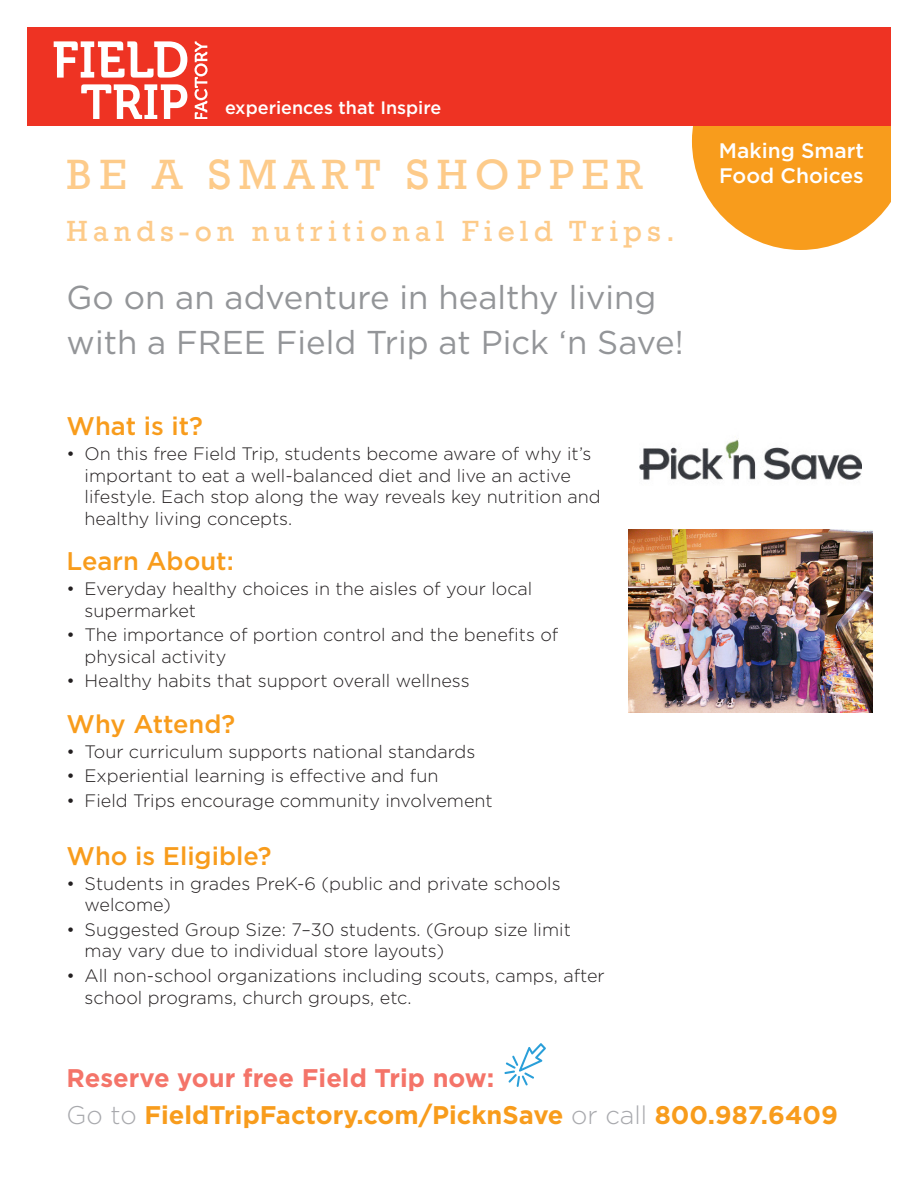
<style>
.page{position:relative;width:918px;height:1188px;background:#fff}
.page>*{position:absolute;margin:0;border:0;box-sizing:border-box;transform-origin:0 0}
._10pt_light_body{font:43.5px "Rockwell";letter-spacing:.17em;color:#fdcb8a}
._10pt_light_body-2{font:33px/45px "Gotham";color:#939598}
._10pt_light_body-3{font:30px "Rockwell";letter-spacing:.17em;color:#fdcb8a}
._10pt_light_body-4{font:700 25.5px/37.5px "Gotham";color:#f89c1c}
._10pt_light_body-5{font:500 25.5px "Gotham";color:#f89c1c}
.auto_bullets{font:500 25.5px "Gotham";color:#f89c1c}
.t1{font:500 21px/25.2px "Gotham";color:#fff}
.t2{font:300 18px/21.6px "Gotham";color:#231f20}
.auto_bullets-2{font:500 18px "Gotham";color:#fff}
.s1{color:#f47469}
.s2{font-weight:300;color:#a8a9ad}
</style>
<div class="page">
<div style="left:692px;top:32px;width:218px;height:218px;background:#f89c1c;border-radius:50%"></div>
<div style="left:891px;top:57px;width:27px;height:188px;background:#fff"></div>
<div style="left:27px;top:27px;width:864px;height:99px;background:#ee3323"></div>
<svg style="left:195px;top:41px;width:13px;height:78px"></svg>
<svg style="left:54px;top:41px;width:133px;height:37px"></svg>
<svg style="left:81px;top:84px;width:106px;height:35px"></svg>
<svg style="left:504px;top:1043px;width:42px;height:44px"></svg>
<img style="left:639px;top:438px;width:223px;height:42px">
<img style="left:628px;top:529px;width:245px;height:183px">
<p class="auto_bullets-2" style="left:225px;top:97px;width:218px">experiences that Inspire</p>
<p class="_10pt_light_body" style="left:67px;top:149px;width:578px">BE A SMART SHOPPER</p>
<p class="_10pt_light_body-3" style="left:67px;top:214px;width:610px">Hands-on nutritional Field Trips.</p>
<p class="_10pt_light_body-2" style="left:67px;top:274px;width:619px">Go on an adventure in healthy living with a FREE Field Trip at Pick ‘n Save!</p>
<p class="_10pt_light_body-5" style="left:67px;top:412px;width:138px">What is it?</p>
<p class="t2" style="left:85px;top:442px;width:518px;text-indent:-18px">• On this free Field Trip, students become aware of why it’s important to eat a well-balanced diet and live an active lifestyle. Each stop along the way reveals key nutrition and healthy living concepts.</p>
<p class="_10pt_light_body-5" style="left:67px;top:547px;width:169px">Learn About:</p>
<p class="t2" style="left:85px;top:577px;width:449px;text-indent:-18px">• Everyday healthy choices in the aisles of your local supermarket</p>
<p class="t2" style="left:85px;top:624px;width:475px;text-indent:-18px">• The importance of portion control and the benefits of physical activity</p>
<p class="t2" style="left:67px;top:670px;width:405px">• Healthy habits that support overall wellness</p>
<p class="_10pt_light_body-5" style="left:67px;top:709px;width:170px">Why Attend?</p>
<p class="t2" style="left:67px;top:740px;width:410px">• Tour curriculum supports national standards</p>
<p class="t2" style="left:67px;top:765px;width:373px">• Experiential learning is effective and fun</p>
<p class="t2" style="left:67px;top:789px;width:428px">• Field Trips encourage community involvement</p>
<p class="auto_bullets" style="left:67px;top:841px;width:206px">Who is Eligible?</p>
<p class="t2" style="left:85px;top:872px;width:478px;text-indent:-18px">• Students in grades PreK-6 (public and private schools welcome)</p>
<p class="t2" style="left:85px;top:918px;width:488px;text-indent:-18px">• Suggested Group Size: 7–30 students. (Group size limit may vary due to individual store layouts)</p>
<p class="t2" style="left:85px;top:964px;width:522px;text-indent:-18px">• All non-school organizations including scouts, camps, after school programs, church groups, etc.</p>
<p class="t1" style="left:719px;top:137px;width:147px">Making Smart<br>Food Choices</p>
<p class="_10pt_light_body-4" style="left:67px;top:1058px;width:773px"><span class="s1">Reserve your free Field Trip now:<br></span><span class="s2">Go to</span> FieldTripFactory.com/PicknSave <span class="s2">or call</span> 800.987.6409</p>
</div>
